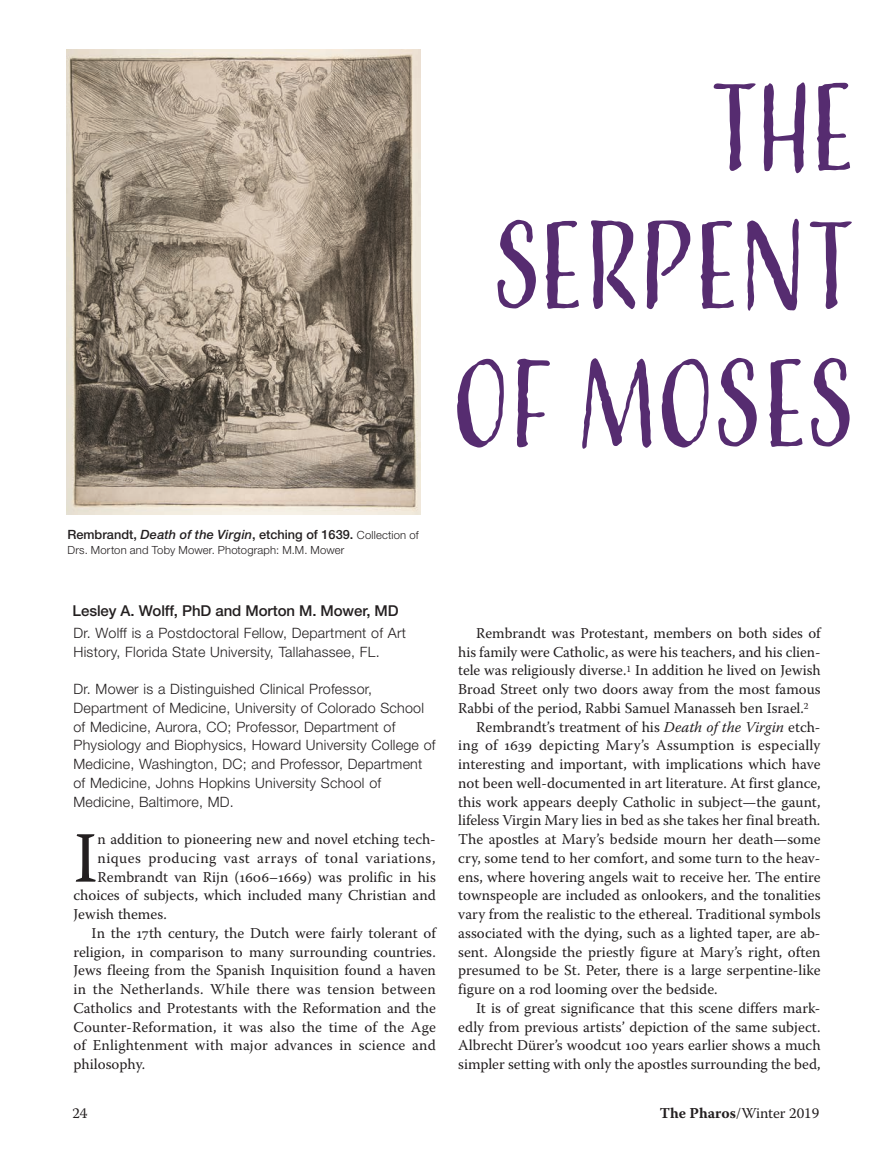
<style>
.page{position:relative;width:891px;height:1175px;background:#fff}
.page>*{position:absolute;margin:0;border:0;box-sizing:border-box;transform-origin:0 0}
.Title_1{font:115.5px/138px "Adorn Condensed Sans";letter-spacing:-.025em;color:#562c70;text-align:right}
.Drop3{font:71.85px "Warnock Pro";color:#231f20}
.Para-firstln{font:15px/18.8px "Warnock Pro";color:#231f20;text-align:justify}
.Drop3-2{font:15px "Warnock Pro";color:#231f20}
.Drop3-3{font:15px "Warnock Pro";letter-spacing:.03em;color:#231f20}
.Author{font:500 15px "Helvetica Neue LT Std";letter-spacing:-.005em;color:#231f20}
.Bio{font:300 14.25px/18.8px "Helvetica Neue LT Std";letter-spacing:.015em;color:#231f20}
.t1{font:500 12.75px "Helvetica Neue LT Std";color:#231f20}
.t2{font:300 11.25px "Helvetica Neue LT Std";letter-spacing:.015em;color:#231f20}
.s1{font-style:italic}
.s2{font-weight:300;font-size:11.25px}
.s3{font-weight:700}
</style>
<div class="page">
<img style="left:67px;top:49px;width:354px;height:465px">
<p class="Title_1" style="left:450px;top:66px;width:408px">THE<br>SERPENT<br>OF MOSES</p>
<p class="t1" style="left:68px;top:527px;width:353px">Rembrandt, <span class="s1">Death of the Virgin</span>, etching of 1639. <span class="s2">Collection of</span></p>
<p class="t2" style="left:67px;top:543px;width:279px">Drs. Morton and Toby Mower. Photograph: M.M. Mower</p>
<p class="Author" style="left:73px;top:601px;width:328px">Lesley A. Wolff, PhD and Morton M. Mower, MD</p>
<p class="Bio" style="left:74px;top:623px;width:334px">Dr. Wolff is a Postdoctoral Fellow, Department of Art<br>History, Florida State University, Tallahassee, FL.</p>
<p class="Bio" style="left:74px;top:679px;width:364px">Dr. Mower is a Distinguished Clinical Professor, Department of Medicine, University of Colorado School of Medicine, Aurora, CO; Professor, Department of Physiology and Biophysics, Howard University College of Medicine, Washington, DC; and Professor, Department of Medicine, Johns Hopkins University School of Medicine, Baltimore, MD.</p>
<p class="Drop3" style="left:74px;top:814px;width:26px">I</p>
<p class="Drop3-2" style="left:98px;top:830px;width:340px">n addition to pioneering new and novel etching tech-</p>
<p class="Drop3-3" style="left:98px;top:849px;width:339px">niques producing vast arrays of tonal variations,</p>
<p class="Drop3-2" style="left:98px;top:867px;width:340px">Rembrandt van Rijn (1606–1669) was prolific in his</p>
<p class="Drop3-2" style="left:74px;top:886px;width:364px">choices of subjects, which included many Christian and</p>
<p class="Drop3-2" style="left:74px;top:905px;width:95px">Jewish themes.</p>
<p class="Para-firstln" style="left:74px;top:923px;width:364px;text-indent:18px">In the 17th century, the Dutch were fairly tolerant of religion, in comparison to many surrounding countries.<br>Jews fleeing from the Spanish Inquisition found a haven in the Netherlands. While there was tension between Catholics and Protestants with the Reformation and the Counter-Reformation, it was also the time of the Age of Enlightenment with major advances in science and philosophy.</p>
<p class="Para-firstln" style="left:458px;top:623px;width:364px;text-indent:18px">Rembrandt was Protestant, members on both sides of his family were Catholic, as were his teachers, and his clien&shy;tele was religiously diverse.<sup>1</sup> In addition he lived on Jewish Broad Street only two doors away from the most famous Rabbi of the period, Rabbi Samuel Manasseh ben Israel.<sup>2</sup></p>
<p class="Para-firstln" style="left:458px;top:717px;width:364px;text-indent:18px">Rembrandt’s treatment of his <span class="s1">Death of the Virgin</span> etch&shy;ing of 1639 depicting Mary’s Assumption is especially interesting and important, with implications which have not been well-documented in art literature. At first glance, this work appears deeply Catholic in subject—the gaunt, lifeless Virgin Mary lies in bed as she takes her final breath.<br>The apostles at Mary’s bedside mourn her death—some cry, some tend to her comfort, and some turn to the heav&shy;ens, where hovering angels wait to receive her. The entire townspeople are included as onlookers, and the tonalities vary from the realistic to the ethereal. Traditional symbols associated with the dying, such as a lighted taper, are ab&shy;sent. Alongside the priestly figure at Mary’s right, often presumed to be St. Peter, there is a large serpentine-like figure on a rod looming over the bedside.</p>
<p class="Para-firstln" style="left:458px;top:998px;width:364px;text-indent:18px">It is of great significance that this scene differs mark&shy;edly from previous artists’ depiction of the same subject.<br>Albrecht Dürer’s woodcut 100 years earlier shows a much simpler setting with only the apostles surrounding the bed,</p>
<p class="Para-firstln" style="left:72px;top:1103px;width:17px">24</p>
<p class="Para-firstln" style="left:660px;top:1103px;width:161px"><span class="s3">The Pharos</span>/Winter 2019</p>
</div>
